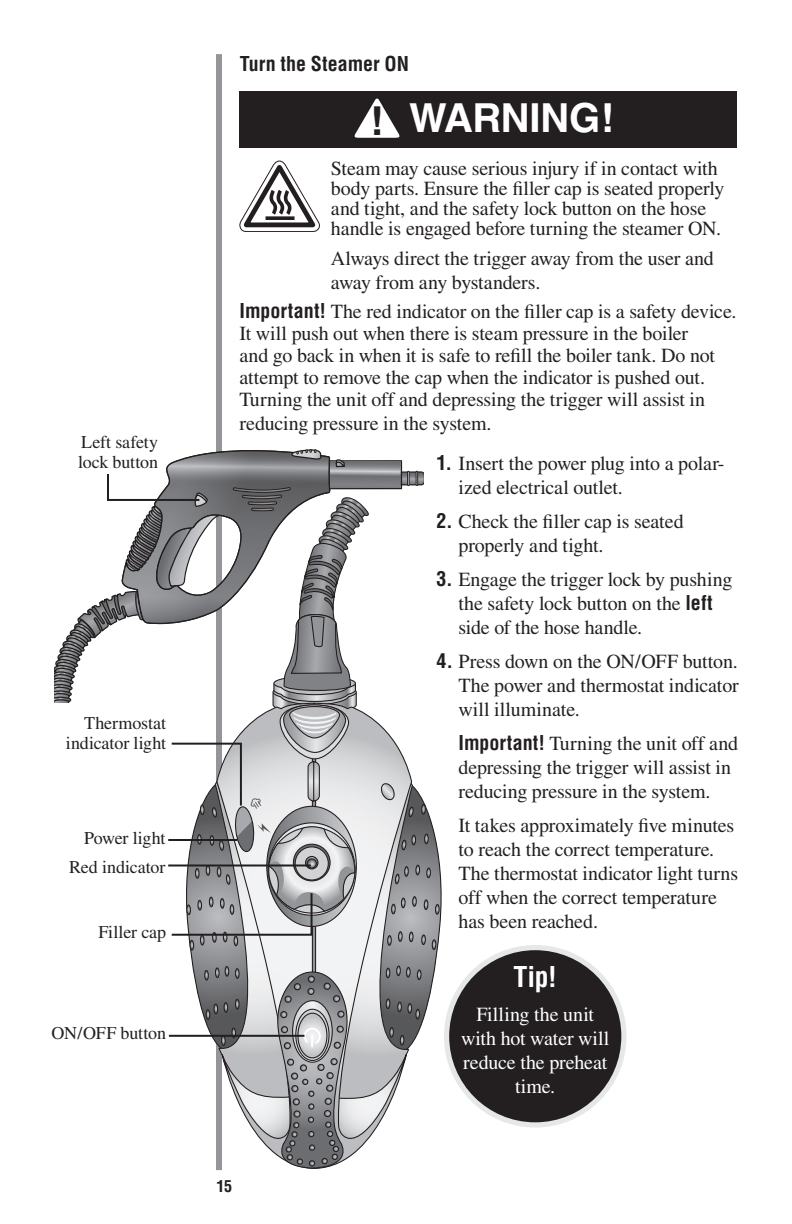
<style>
.page{position:relative;width:792px;height:1224px;background:#fff}
.page>*{position:absolute;margin:0;border:0;box-sizing:border-box;transform-origin:0 0}
.t1{font:700 40px "Helvetica";letter-spacing:-.01em;color:#fff}
.t2{font:700 condensed 28px "Helvetica";color:#fff}
.t3{font:20px/24px "Times";letter-spacing:-.01em;color:#231f20}
.t4{font:20px/24px "Times";letter-spacing:-.005em;color:#fff;text-align:center}
.t5{font:700 condensed 20px "Helvetica";color:#231f20}
.t6{font:18px/20px "Times";letter-spacing:-.005em;color:#231f20}
.t7{font:700 condensed 16px "Helvetica";color:#231f20}
.s1{color:#231f20}
.s2{font-family:"Helvetica";font-weight:700;font-stretch:condensed}
</style>
<div class="page">
<div style="left:216px;top:54px;width:6px;height:1116px;background:#939598"></div>
<div style="left:240px;top:92px;width:497px;height:56px;background:#231f20"></div>
<svg style="left:355px;top:99px;width:44px;height:39px"></svg>
<svg style="left:240px;top:161px;width:80px;height:71px"></svg>
<div style="left:447px;top:948px;width:177px;height:177px;background:#231f20;border-radius:50%"></div>
<div style="left:444px;top:945px;width:183px;height:183px;border:5px solid #e6e7e9;border-radius:50%"></div>
<svg style="left:54px;top:449px;width:388px;height:720px"></svg>
<hr style="left:169px;top:1035px;width:135px;height:2px;background:#231f20">
<p class="t6" style="left:78px;top:432px;width:82px">Left safety lock button</p>
<p class="t6" style="left:66px;top:713px;width:102px;text-align:right">Thermostat indicator light</p>
<p class="t6" style="left:84px;top:827px;width:83px">Power light</p>
<p class="t6" style="left:69px;top:856px;width:98px">Red indicator</p>
<p class="t6" style="left:99px;top:922px;width:69px">Filler cap</p>
<p class="t6" style="left:52px;top:1023px;width:116px">ON/OFF button</p>
<p class="t5" style="left:240px;top:52px;width:170px">Turn the Steamer ON</p>
<h1 class="t1" style="left:370px;top:94px;width:246px"><span class="s1">!</span> WARNING!</h1>
<p class="t3" style="left:331px;top:158px;width:395px;line-height:20px">Steam may cause serious injury if in contact with body parts. Ensure the filler cap is seated properly and tight, and the safety lock button on the hose handle is engaged before turning the steamer ON.</p>
<p class="t3" style="left:331px;top:246px;width:385px">Always direct the trigger away from the user and away from any bystanders.</p>
<p class="t3" style="left:240px;top:300px;width:498px;line-height:22px"><span class="s2">Important!</span> The red indicator on the filler cap is a safety device.<br>It will push out when there is steam pressure in the boiler<br>and go back in when it is safe to refill the boiler tank. Do not attempt to remove the cap when the indicator is pushed out.<br>Turning the unit off and depressing the trigger will assist in</p>
<p class="t3" style="left:240px;top:411px;width:253px">reducing pressure in the system.</p>
<p class="t3" style="left:458px;top:451px;width:267px;text-indent:-22px"><span class="s2">1.</span> Insert the power plug into a polar&shy;ized electrical outlet.</p>
<p class="t3" style="left:458px;top:509px;width:227px;text-indent:-22px"><span class="s2">2.</span> Check the filler cap is seated properly and tight.</p>
<p class="t3" style="left:458px;top:567px;width:275px;text-indent:-22px"><span class="s2">3.</span> Engage the trigger lock by pushing the safety lock button on the <span class="s2">left </span>side of the hose handle.</p>
<p class="t3" style="left:458px;top:649px;width:282px;text-align:justify;text-indent:-22px"><span class="s2">4.</span> Press down on the ON/OFF button.<br>The power and thermostat indicator will illuminate.</p>
<p class="t3" style="left:458px;top:731px;width:281px"><span class="s2">Important!</span> Turning the unit off and depressing the trigger will assist in reducing pressure in the system.</p>
<p class="t3" style="left:458px;top:814px;width:281px">It takes approximately five minutes to reach the correct temperature.<br>The thermostat indicator light turns off when the correct temperature has been reached.</p>
<h2 class="t2" style="left:513px;top:959px;width:45px">Tip!</h2>
<p class="t4" style="left:461px;top:1002px;width:150px">Filling the unit with hot water will reduce the preheat time.</p>
<p class="t7" style="left:216px;top:1177px;width:17px">15</p>
</div>
